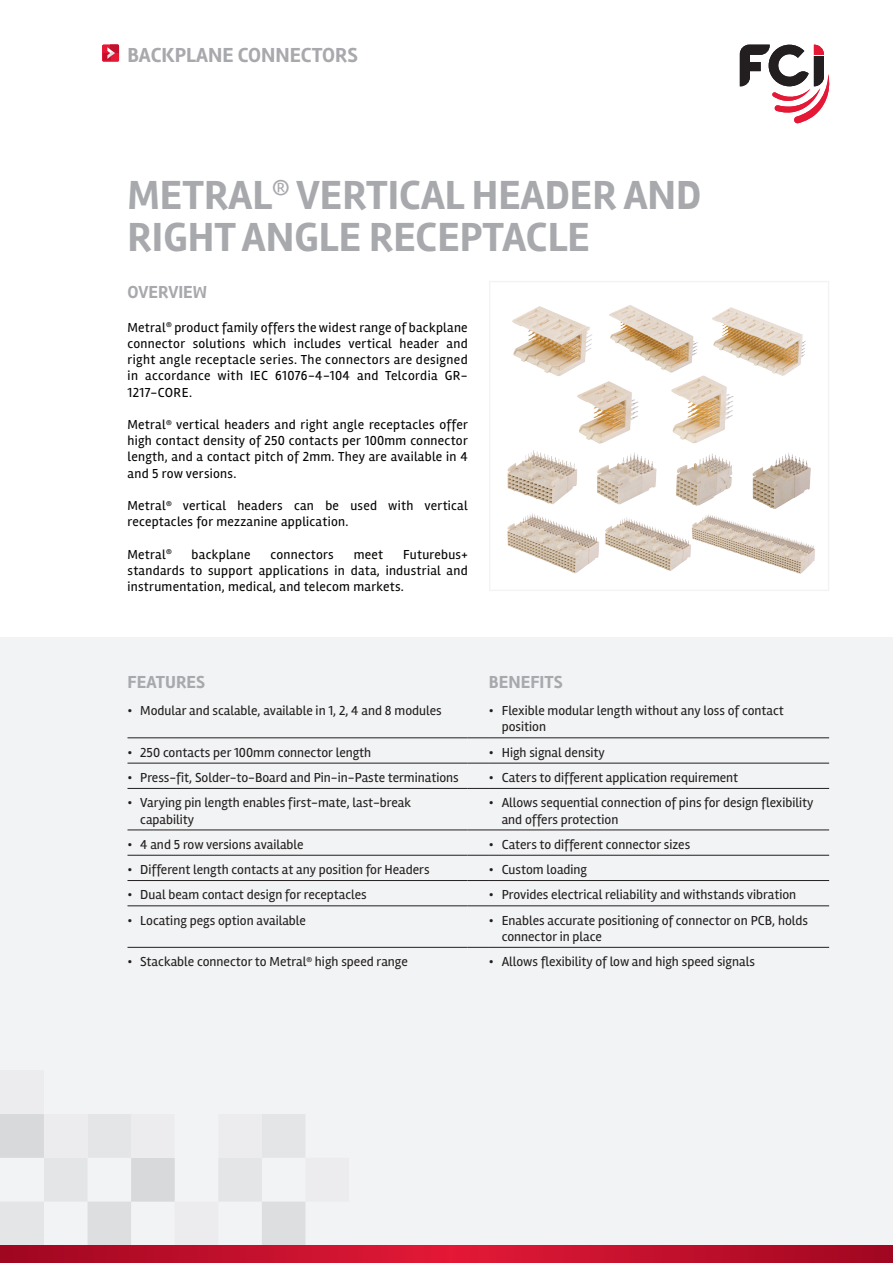
<style>
.page{position:relative;width:893px;height:1263px;background:#fff}
.page>*{position:absolute;margin:0;border:0;box-sizing:border-box;transform-origin:0 0}
.t1{font:700 42px/42px "Rambla";color:#a8a9ad}
.t2{font:700 21px "Rambla";color:#a8a9ad}
.t3{font:700 18px "Rambla";color:#a8a9ad}
.t4{font:13.5px/16.2px "Rambla";color:#231f20}
.t5{font:13.5px/16.2px "Rambla";letter-spacing:.02em;color:#040503;text-align:justify}
</style>
<div class="page">
<div style="left:0;top:638px;width:893px;height:625px;background:#f2f3f4"></div>
<div style="left:102px;top:45px;width:17px;height:17px;background:#e51836"></div>
<div style="left:103px;top:53px;width:8px;height:7px;background:#c3112d"></div>
<div style="left:111px;top:45px;width:8px;height:8px;background:#c3112d"></div>
<svg style="left:107px;top:47px;width:8px;height:12px"></svg>
<svg style="left:0;top:1114px;width:305px;height:131px"></svg>
<svg style="left:0;top:1245px;width:893px;height:18px"></svg>
<div style="left:489px;top:281px;width:340px;height:310px;border:1px solid #f2f3f4"></div>
<svg style="left:740px;top:45px;width:90px;height:79px"></svg>
<hr style="left:127px;top:737px;width:341px;height:1px;background:#231f20">
<svg style="left:468px;top:737px;width:21px;height:1px"></svg>
<hr style="left:489px;top:737px;width:340px;height:1px;background:#231f20">
<hr style="left:127px;top:763px;width:341px;height:1px;background:#231f20">
<svg style="left:468px;top:763px;width:21px;height:1px"></svg>
<hr style="left:489px;top:763px;width:340px;height:1px;background:#231f20">
<hr style="left:127px;top:788px;width:341px;height:1px;background:#231f20">
<svg style="left:468px;top:788px;width:21px;height:1px"></svg>
<hr style="left:489px;top:788px;width:340px;height:1px;background:#231f20">
<hr style="left:127px;top:829px;width:341px;height:1px;background:#231f20">
<svg style="left:468px;top:829px;width:21px;height:1px"></svg>
<hr style="left:489px;top:829px;width:340px;height:1px;background:#231f20">
<hr style="left:127px;top:855px;width:341px;height:1px;background:#231f20">
<svg style="left:468px;top:855px;width:21px;height:1px"></svg>
<hr style="left:489px;top:855px;width:340px;height:1px;background:#231f20">
<hr style="left:127px;top:880px;width:341px;height:1px;background:#231f20">
<svg style="left:468px;top:880px;width:21px;height:1px"></svg>
<hr style="left:489px;top:880px;width:340px;height:1px;background:#231f20">
<hr style="left:127px;top:905px;width:341px;height:1px;background:#231f20">
<svg style="left:468px;top:905px;width:21px;height:1px"></svg>
<hr style="left:489px;top:905px;width:340px;height:1px;background:#231f20">
<hr style="left:127px;top:947px;width:341px;height:1px;background:#231f20">
<svg style="left:468px;top:947px;width:21px;height:1px"></svg>
<hr style="left:489px;top:947px;width:340px;height:1px;background:#231f20">
<img style="left:512px;top:306px;width:80px;height:70px">
<img style="left:671px;top:379px;width:63px;height:65px">
<img style="left:752px;top:453px;width:59px;height:47px">
<img style="left:676px;top:453px;width:57px;height:47px">
<img style="left:568px;top:371px;width:71px;height:73px">
<img style="left:601px;top:452px;width:56px;height:53px">
<img style="left:704px;top:307px;width:102px;height:76px">
<img style="left:489px;top:441px;width:112px;height:72px">
<img style="left:505px;top:504px;width:105px;height:70px">
<img style="left:685px;top:500px;width:130px;height:74px">
<img style="left:605px;top:305px;width:103px;height:74px">
<img style="left:600px;top:512px;width:96px;height:62px">
<p class="t2" style="left:127px;top:43px;width:232px">BACKPLANE CONNECTORS</p>
<p class="t1" style="left:128px;top:175px;width:575px">METRAL<sup>®</sup> VERTICAL HEADER AND<br>RIGHT ANGLE RECEPTACLE</p>
<p class="t3" style="left:128px;top:281px;width:81px">OVERVIEW</p>
<p class="t5" style="left:128px;top:319px;width:342px">Metral<sup>®</sup> product family offers the widest range of backplane connector solutions which includes vertical header and right angle receptacle series. The connectors are designed in accordance with IEC 61076-4-104 and Telcordia GR-1217-CORE.</p>
<p class="t5" style="left:128px;top:416px;width:342px">Metral<sup>®</sup> vertical headers and right angle receptacles offer high contact density of 250 contacts per 100mm connector length, and a contact pitch of 2mm. They are available in 4 and 5 row versions.</p>
<p class="t5" style="left:128px;top:497px;width:342px">Metral<sup>®</sup> vertical headers can be used with vertical receptacles for mezzanine application.</p>
<p class="t5" style="left:128px;top:546px;width:46px">Metral<sup>®</sup></p>
<p class="t5" style="left:192px;top:546px;width:60px">backplane</p>
<p class="t5" style="left:270px;top:546px;width:65px">connectors</p>
<p class="t5" style="left:354px;top:546px;width:31px">meet</p>
<p class="t5" style="left:128px;top:546px;width:342px;text-indent:276px">Futurebus+ standards to support applications in data, industrial and instrumentation, medical, and telecom markets.</p>
<p class="t3" style="left:127px;top:671px;width:79px">FEATURES</p>
<p class="t3" style="left:489px;top:671px;width:75px">BENEFITS</p>
<p class="t4" style="left:127px;top:703px;width:316px">• Modular and scalable, available in 1, 2, 4 and 8 modules</p>
<p class="t4" style="left:502px;top:703px;width:284px;text-indent:-13px">• Flexible modular length without any loss of contact position</p>
<p class="t4" style="left:127px;top:744px;width:245px">• 250 contacts per 100mm connector length</p>
<p class="t4" style="left:489px;top:744px;width:118px">• High signal density</p>
<p class="t4" style="left:127px;top:769px;width:333px">• Press-fit, Solder-to-Board and Pin-in-Paste terminations</p>
<p class="t4" style="left:489px;top:769px;width:251px">• Caters to different application requirement</p>
<p class="t4" style="left:140px;top:795px;width:272px;text-indent:-13px">• Varying pin length enables first-mate, last-break capability</p>
<p class="t4" style="left:502px;top:795px;width:313px;text-indent:-13px">• Allows sequential connection of pins for design flexibility and offers protection</p>
<p class="t4" style="left:127px;top:836px;width:178px">• 4 and 5 row versions available</p>
<p class="t4" style="left:489px;top:836px;width:203px">• Caters to different connector sizes</p>
<p class="t4" style="left:127px;top:861px;width:304px">• Different length contacts at any position for Headers</p>
<p class="t4" style="left:489px;top:861px;width:100px">• Custom loading</p>
<p class="t4" style="left:127px;top:887px;width:241px">• Dual beam contact design for receptacles</p>
<p class="t4" style="left:489px;top:887px;width:309px">• Provides electrical reliability and withstands vibration</p>
<p class="t4" style="left:127px;top:912px;width:180px">• Locating pegs option available</p>
<p class="t4" style="left:502px;top:912px;width:308px;text-indent:-13px">• Enables accurate positioning of connector on PCB, holds connector in place</p>
<p class="t4" style="left:127px;top:953px;width:282px">• Stackable connector to Metral<sup>®</sup> high speed range</p>
<p class="t4" style="left:489px;top:953px;width:267px">• Allows flexibility of low and high speed signals</p>
</div>
